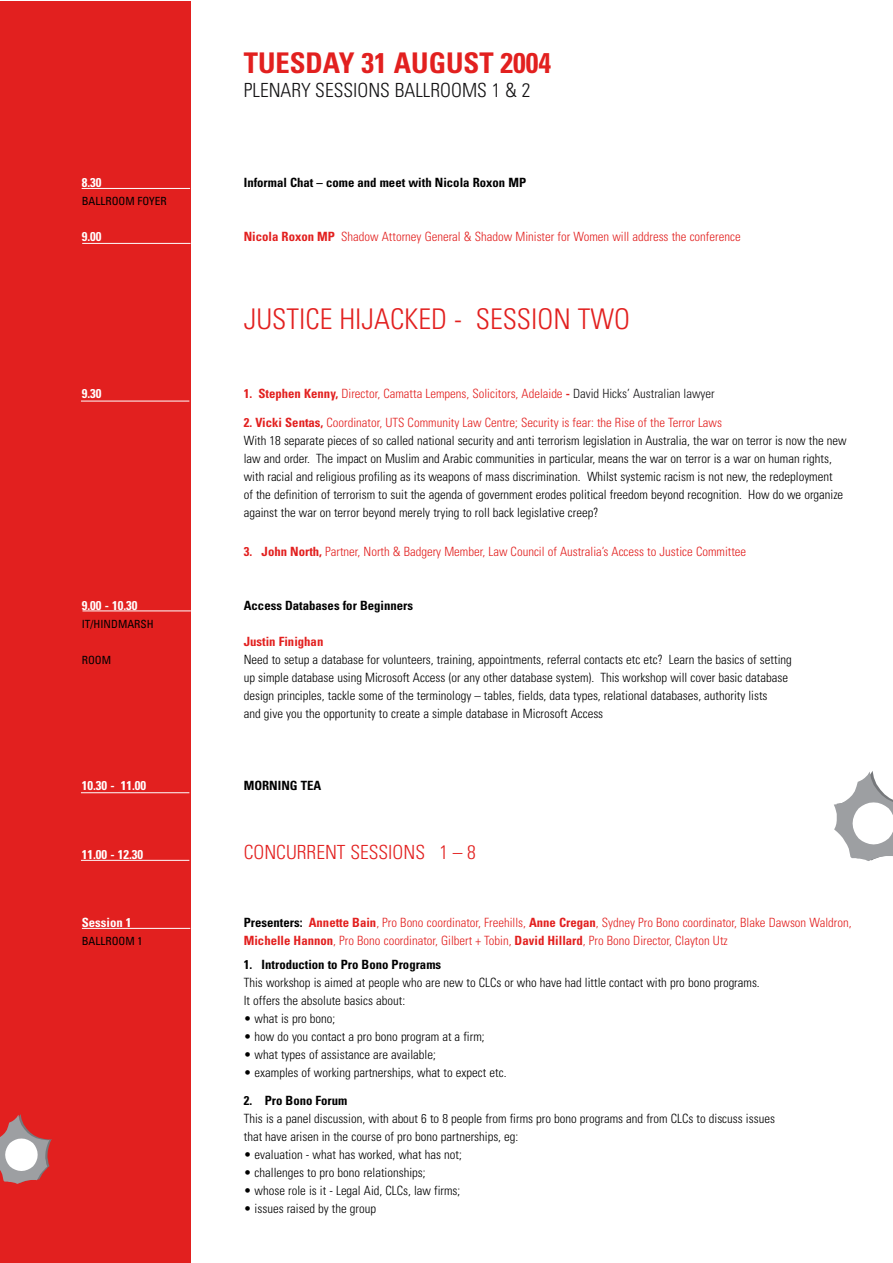
<style>
.page{position:relative;width:893px;height:1263px;background:#fff}
.page>*{position:absolute;margin:0;border:0;box-sizing:border-box;transform-origin:0 0}
.t1{font:300 condensed 28.5px "Univers";color:#e2201f}
.t2{font:700 condensed 28.5px "Univers";color:#e2201f}
.t3{font:300 condensed 19.5px "Univers";color:#141314}
.t4{font:300 condensed 19.5px "Univers";color:#e2201f}
.t5{font:300 condensed 12.75px/18px "Univers";color:#000}
.t6{font:300 condensed 12.75px "Univers";color:#e2201f}
.t7{font:700 condensed 12.75px "Univers";color:#000}
.t8{font:700 condensed 12.75px "Univers";color:#fff}
.t9{font:700 condensed 12.75px "Univers";color:#e2201f}
.t10{font:condensed 11.25px "Univers";color:#000}
.s1{font-weight:700}
.s2{color:#141314}
.s3{font-weight:700;color:#e2201f}
.s4{color:#e2201f}
.s5{font-weight:700;color:#000}
</style>
<div class="page">
<div style="left:0;top:1px;width:190px;height:1262px;background:#e2201f"></div>
<hr style="left:82px;top:188px;width:108px;height:1px;background:#fff">
<hr style="left:82px;top:243px;width:109px;height:1px;background:#fff">
<hr style="left:81px;top:401px;width:108px;height:1px;background:#fff">
<hr style="left:82px;top:610px;width:109px;height:1px;background:#fff">
<hr style="left:81px;top:792px;width:108px;height:1px;background:#fff">
<hr style="left:81px;top:860px;width:108px;height:1px;background:#fff">
<hr style="left:82px;top:928px;width:108px;height:1px;background:#fff">
<svg style="left:834px;top:771px;width:58px;height:90px"></svg>
<svg style="left:0;top:1114px;width:52px;height:70px"></svg>
<h1 class="t2" style="left:244px;top:52px;width:309px">TUESDAY 31 AUGUST 2004</h1>
<h2 class="t3" style="left:244px;top:83px;width:288px">PLENARY SESSIONS BALLROOMS 1 &amp; 2</h2>
<p class="t8" style="left:82px;top:178px;width:21px">8.30</p>
<p class="t7" style="left:244px;top:178px;width:284px">Informal Chat – come and meet with Nicola Roxon MP</p>
<p class="t10" style="left:82px;top:197px;width:86px">BALLROOM FOYER</p>
<p class="t8" style="left:82px;top:232px;width:21px">9.00</p>
<p class="t6" style="left:244px;top:232px;width:498px"><span class="s1">Nicola Roxon MP</span> Shadow Attorney General &amp; Shadow Minister for Women will address the conference</p>
<h1 class="t1" style="left:244px;top:309px;width:388px">JUSTICE HIJACKED - SESSION TWO</h1>
<p class="t8" style="left:82px;top:389px;width:21px">9.30</p>
<p class="t6" style="left:244px;top:389px;width:472px"><span class="s1">1. Stephen Kenny,</span> Director, Camatta Lempens, Solicitors, Adelaide <span class="s1">-</span> <span class="s2">David Hicks’ Australian lawyer</span></p>
<p class="t5" style="left:244px;top:415px;width:604px"><span class="s3">2. Vicki Sentas,</span> <span class="s4">Coordinator, UTS Community Law Centre; Security is fear: the Rise of the Terror Laws<br></span>With 18 separate pieces of so called national security and anti terrorism legislation in Australia, the war on terror is now the new law and order. The impact on Muslim and Arabic communities in particular, means the war on terror is a war on human rights, with racial and religious profiling as its weapons of mass discrimination. Whilst systemic racism is not new, the redeployment<br>of the definition of terrorism to suit the agenda of government erodes political freedom beyond recognition. How do we organize against the war on terror beyond merely trying to roll back legislative creep?</p>
<p class="t6" style="left:244px;top:547px;width:504px"><span class="s1">3. John North,</span> Partner, North &amp; Badgery Member, Law Council of Australia’s Access to Justice Committee</p>
<p class="t8" style="left:82px;top:601px;width:57px">9.00 - 10.30</p>
<p class="t7" style="left:244px;top:601px;width:171px">Access Databases for Beginners</p>
<p class="t10" style="left:82px;top:620px;width:73px">IT/HINDMARSH</p>
<p class="t9" style="left:244px;top:637px;width:81px">Justin Finighan</p>
<p class="t10" style="left:82px;top:656px;width:31px">ROOM</p>
<p class="t5" style="left:244px;top:652px;width:549px">Need to setup a database for volunteers, training, appointments, referral contacts etc etc? Learn the basics of setting up simple database using Microsoft Access (or any other database system). This workshop will cover basic database design principles, tackle some of the terminology – tables, fields, data types, relational databases, authority lists<br>and give you the opportunity to create a simple database in Microsoft Access</p>
<p class="t8" style="left:82px;top:781px;width:66px">10.30 - 11.00</p>
<p class="t7" style="left:244px;top:781px;width:79px">MORNING TEA</p>
<p class="t8" style="left:82px;top:850px;width:63px">11.00 - 12.30</p>
<h2 class="t4" style="left:244px;top:845px;width:234px">CONCURRENT SESSIONS 1 – 8</h2>
<p class="t8" style="left:82px;top:917px;width:51px">Session 1</p>
<p class="t6" style="left:244px;top:917px;width:609px"><span class="s5">Presenters:</span> <span class="s1">Annette Bain</span>, Pro Bono coordinator, Freehills, <span class="s1">Anne Cregan</span>, Sydney Pro Bono coordinator, Blake Dawson Waldron,</p>
<p class="t10" style="left:82px;top:936px;width:62px">BALLROOM 1</p>
<p class="t6" style="left:244px;top:935px;width:486px"><span class="s1">Michelle Hannon</span>, Pro Bono coordinator, Gilbert + Tobin, <span class="s1">David Hillard</span>, Pro Bono Director, Clayton Utz</p>
<p class="t7" style="left:244px;top:959px;width:199px">1. Introduction to Pro Bono Programs</p>
<p class="t5" style="left:244px;top:974px;width:517px">This workshop is aimed at people who are new to CLCs or who have had little contact with pro bono programs.<br>It offers the absolute basics about:</p>
<p class="t5" style="left:244px;top:1010px;width:93px">• what is pro bono;</p>
<p class="t5" style="left:244px;top:1028px;width:242px">• how do you contact a pro bono program at a firm;</p>
<p class="t5" style="left:244px;top:1046px;width:194px">• what types of assistance are available;</p>
<p class="t5" style="left:244px;top:1064px;width:264px">• examples of working partnerships, what to expect etc.</p>
<p class="t7" style="left:244px;top:1096px;width:105px">2. Pro Bono Forum</p>
<p class="t5" style="left:244px;top:1111px;width:533px">This is a panel discussion, with about 6 to 8 people from firms pro bono programs and from CLCs to discuss issues that have arisen in the course of pro bono partnerships, eg:</p>
<p class="t5" style="left:244px;top:1147px;width:220px">• evaluation - what has worked, what has not;</p>
<p class="t5" style="left:244px;top:1165px;width:183px">• challenges to pro bono relationships;</p>
<p class="t5" style="left:244px;top:1183px;width:218px">• whose role is it - Legal Aid, CLCs, law firms;</p>
<p class="t5" style="left:244px;top:1201px;width:134px">• issues raised by the group</p>
</div>
